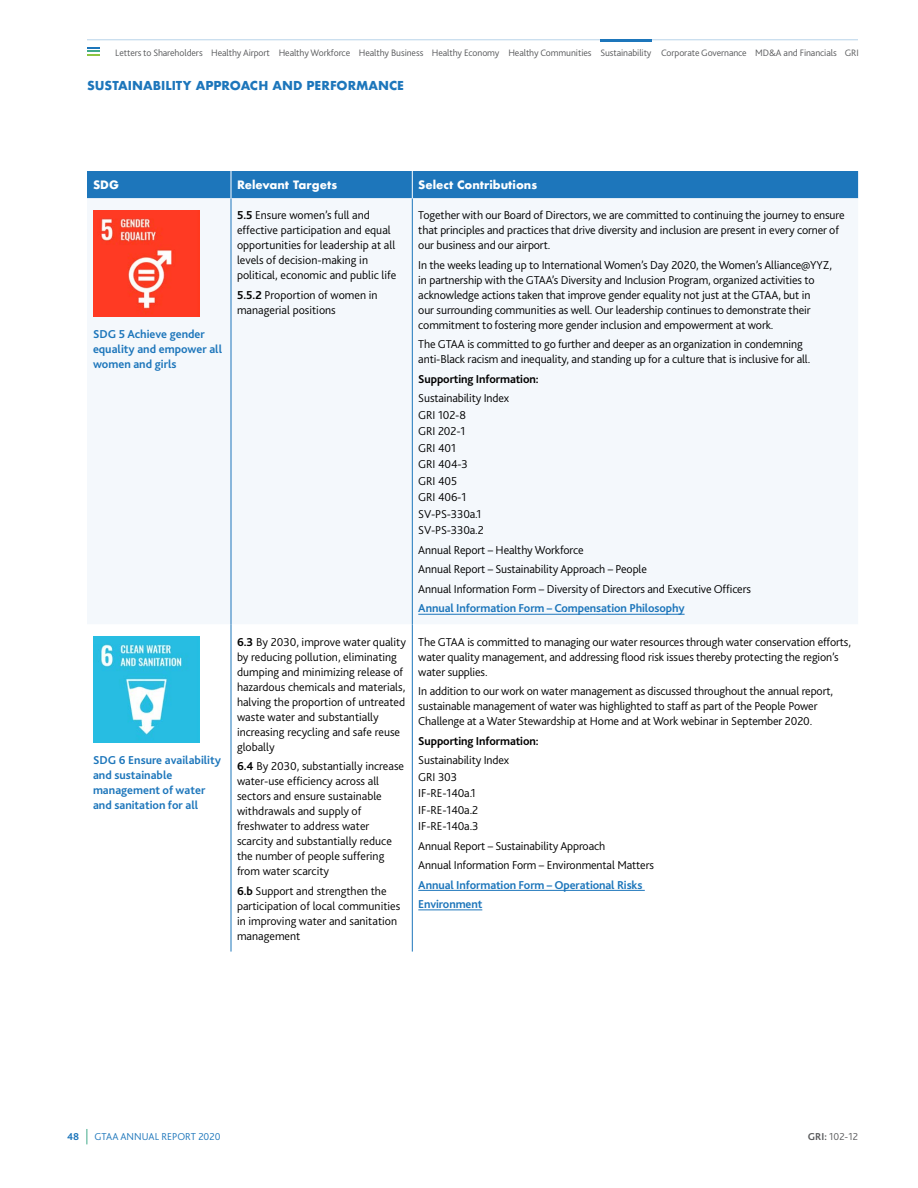
<style>
.page{position:relative;width:918px;height:1188px;background:#fff}
.page>*{position:absolute;margin:0;border:0;box-sizing:border-box;transform-origin:0 0}
.t1{font:300 12px/15px "Bliss 2";letter-spacing:-.01em;color:#000}
.t2{font:700 12px/15px "Bliss 2";color:#1d76bb}
.t3{font:700 12px "Bliss 2";letter-spacing:-.01em;color:#000}
.t4{font:700 12px "Futura";color:#1d76bb}
.t5{font:700 11.25px "Futura";color:#fff}
.t6{font:300 10.5px "Bliss 2";color:#1d76bb}
.Front_body{font:300 10.5px "Bliss 2";color:#58595b}
.t7{font:700 10.5px "Bliss 2";color:#1d76bb}
.Nav_OFF{font:300 9.75px "Bliss 2";letter-spacing:-.01em;color:#58595b}
.s1{font-weight:700}
</style>
<div class="page">
<svg style="left:87px;top:1129px;width:1px;height:15px"></svg>
<hr style="left:87px;top:40px;width:771px;height:1px;background:#1d76bb">
<svg style="left:87px;top:47px;width:13px;height:8px"></svg>
<div style="left:87px;top:198px;width:771px;height:426px;background:#f4f8fc"></div>
<svg style="left:199px;top:624px;width:446px;height:328px"></svg>
<hr style="left:412px;top:198px;width:1px;height:426px;background:#1d76bb">
<hr style="left:412px;top:624px;width:1px;height:328px;background:#1d76bb">
<hr style="left:231px;top:198px;width:1px;height:426px;background:#1d76bb">
<hr style="left:231px;top:624px;width:1px;height:328px;background:#1d76bb">
<div style="left:87px;top:171px;width:771px;height:27px;background:#1d76bb"></div>
<img style="left:93px;top:210px;width:106px;height:107px">
<hr style="left:418px;top:614px;width:267px;height:1px;background:#1d76bb">
<img style="left:93px;top:636px;width:106px;height:107px">
<hr style="left:418px;top:890px;width:227px;height:1px;background:#1d76bb">
<hr style="left:418px;top:910px;width:64px;height:1px;background:#1d76bb">
<hr style="left:600px;top:40px;width:52px;height:2px;background:#1d76bb">
<p class="Nav_OFF" style="left:115px;top:46px;width:89px">Letters to Shareholders</p>
<p class="Nav_OFF" style="left:211px;top:46px;width:60px">Healthy Airport</p>
<p class="Nav_OFF" style="left:279px;top:46px;width:73px">Healthy Workforce</p>
<p class="Nav_OFF" style="left:359px;top:46px;width:66px">Healthy Business</p>
<p class="Nav_OFF" style="left:432px;top:46px;width:69px">Healthy Economy</p>
<p class="Nav_OFF" style="left:508px;top:46px;width:85px">Healthy Communities</p>
<p class="Nav_OFF" style="left:600px;top:46px;width:53px">Sustainability</p>
<p class="Nav_OFF" style="left:661px;top:46px;width:87px">Corporate Governance</p>
<p class="Nav_OFF" style="left:755px;top:46px;width:83px">MD&amp;A and Financials</p>
<p class="Nav_OFF" style="left:845px;top:46px;width:16px">GRI</p>
<p class="t4" style="left:87px;top:77px;width:319px">SUSTAINABILITY APPROACH AND PERFORMANCE</p>
<p class="t5" style="left:93px;top:177px;width:28px">SDG</p>
<p class="t5" style="left:237px;top:177px;width:102px">Relevant Targets</p>
<p class="t5" style="left:418px;top:177px;width:120px">Select Contributions</p>
<p class="t2" style="left:93px;top:326px;width:131px">SDG 5 Achieve gender equality and empower all women and girls</p>
<p class="t2" style="left:93px;top:752px;width:130px">SDG 6 Ensure availability and sustainable management of water and sanitation for all</p>
<p class="t1" style="left:237px;top:208px;width:161px"><span class="s1">5.5</span> Ensure women’s full and effective participation and equal opportunities for leadership at all levels of decision-making in political, economic and public life</p>
<p class="t1" style="left:237px;top:287px;width:142px"><span class="s1">5.5.2</span> Proportion of women in managerial positions</p>
<p class="t1" style="left:237px;top:634px;width:170px"><span class="s1">6.3</span> By 2030, improve water quality by reducing pollution, eliminating dumping and minimizing release of hazardous chemicals and materials, halving the proportion of untreated waste water and substantially increasing recycling and safe reuse globally</p>
<p class="t1" style="left:237px;top:759px;width:169px"><span class="s1">6.4</span> By 2030, substantially increase water-use efficiency across all sectors and ensure sustainable withdrawals and supply of freshwater to address water scarcity and substantially reduce the number of people suffering from water scarcity</p>
<p class="t1" style="left:237px;top:883px;width:165px"><span class="s1">6.b</span> Support and strengthen the participation of local communities in improving water and sanitation management</p>
<p class="t1" style="left:418px;top:208px;width:428px">Together with our Board of Directors, we are committed to continuing the journey to ensure that principles and practices that drive diversity and inclusion are present in every corner of our business and our airport.</p>
<p class="t1" style="left:418px;top:257px;width:415px">In the weeks leading up to International Women’s Day 2020, the Women’s Alliance@YYZ, in partnership with the GTAA’s Diversity and Inclusion Program, organized activities to acknowledge actions taken that improve gender equality not just at the GTAA, but in<br>our surrounding communities as well. Our leadership continues to demonstrate their commitment to fostering more gender inclusion and empowerment at work.</p>
<p class="t1" style="left:418px;top:337px;width:394px">The GTAA is committed to go further and deeper as an organization in condemning anti-Black racism and inequality, and standing up for a culture that is inclusive for all.</p>
<p class="t3" style="left:418px;top:372px;width:122px">Supporting Information:</p>
<p class="t1" style="left:418px;top:391px;width:92px">Sustainability Index</p>
<p class="t1" style="left:418px;top:407px;width:49px">GRI 102-8</p>
<p class="t1" style="left:418px;top:424px;width:49px">GRI 202-1</p>
<p class="t1" style="left:418px;top:440px;width:39px">GRI 401</p>
<p class="t1" style="left:418px;top:457px;width:51px">GRI 404-3</p>
<p class="t1" style="left:418px;top:473px;width:40px">GRI 405</p>
<p class="t1" style="left:418px;top:490px;width:50px">GRI 406-1</p>
<p class="t1" style="left:418px;top:506px;width:65px">SV-PS-330a.1</p>
<p class="t1" style="left:418px;top:523px;width:67px">SV-PS-330a.2</p>
<p class="t1" style="left:418px;top:542px;width:167px">Annual Report – Healthy Workforce</p>
<p class="t1" style="left:418px;top:562px;width:230px">Annual Report – Sustainability Approach – People</p>
<p class="t1" style="left:418px;top:581px;width:334px">Annual Information Form – Diversity of Directors and Executive Officers</p>
<p class="t2" style="left:418px;top:601px;width:268px">Annual Information Form – Compensation Philosophy</p>
<p class="t1" style="left:418px;top:634px;width:434px">The GTAA is committed to managing our water resources through water conservation efforts, water quality management, and addressing flood risk issues thereby protecting the region’s water supplies.</p>
<p class="t1" style="left:418px;top:684px;width:416px">In addition to our work on water management as discussed throughout the annual report, sustainable management of water was highlighted to staff as part of the People Power<br>Challenge at a Water Stewardship at Home and at Work webinar in September 2020.</p>
<p class="t3" style="left:418px;top:733px;width:122px">Supporting Information:</p>
<p class="t1" style="left:418px;top:753px;width:92px">Sustainability Index</p>
<p class="t1" style="left:418px;top:769px;width:40px">GRI 303</p>
<p class="t1" style="left:418px;top:786px;width:59px">IF-RE-140a.1</p>
<p class="t1" style="left:418px;top:802px;width:61px">IF-RE-140a.2</p>
<p class="t1" style="left:418px;top:819px;width:62px">IF-RE-140a.3</p>
<p class="t1" style="left:418px;top:838px;width:188px">Annual Report – Sustainability Approach</p>
<p class="t1" style="left:418px;top:858px;width:237px">Annual Information Form – Environmental Matters</p>
<p class="t2" style="left:418px;top:877px;width:226px">Annual Information Form – Operational Risks</p>
<p class="t2" style="left:418px;top:897px;width:66px">Environment</p>
<p class="t7" style="left:67px;top:1130px;width:14px">48</p>
<p class="t6" style="left:94px;top:1130px;width:128px">GTAA ANNUAL REPORT 2020</p>
<p class="Front_body" style="left:808px;top:1130px;width:52px"><span class="s1">GRI:</span> 102-12</p>
</div>
